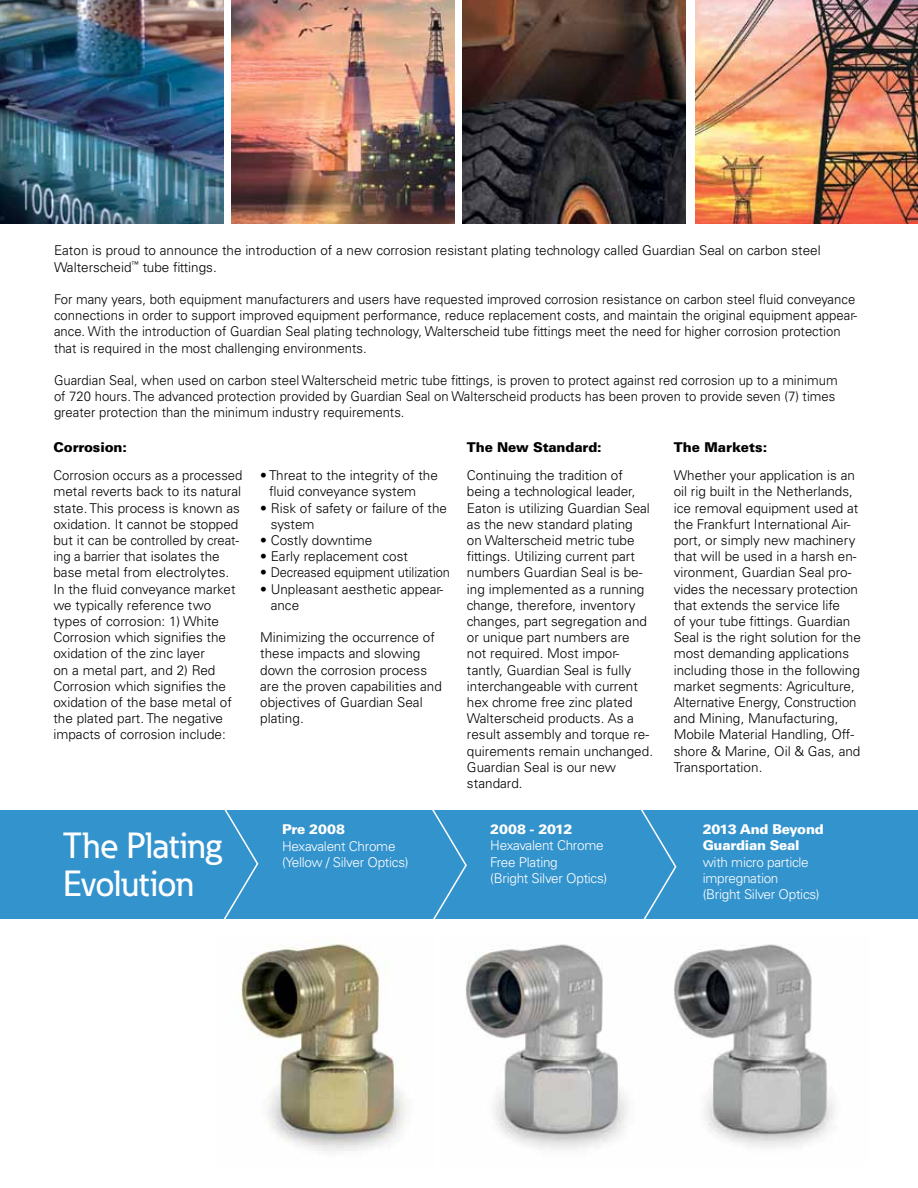
<style>
.page{position:relative;width:918px;height:1188px;background:#fff}
.page>*{position:absolute;margin:0;border:0;box-sizing:border-box;transform-origin:0 0}
.t1{font:500 36px "Eaton";letter-spacing:-.01em;color:#fff}
.t2{font:300 13.5px/16.2px "Univers LT Std";color:#000}
.t3{font:300 13.5px/16.2px "Univers LT Std";letter-spacing:-.02em;color:#fff}
.t4{font:900 13.5px/16.2px "Univers LT Std";letter-spacing:-.02em;color:#fff}
.t5{font:900 13.5px "Univers LT Std";letter-spacing:-.01em;color:#000}
</style>
<div class="page">
<img style="left:695px;top:0;width:223px;height:223px">
<img style="left:231px;top:0;width:223px;height:223px">
<img style="left:462px;top:0;width:223px;height:223px">
<img style="left:0;top:0;width:223px;height:223px">
<img style="left:465px;top:944px;width:164px;height:206px">
<img style="left:674px;top:944px;width:161px;height:203px">
<img style="left:241px;top:943px;width:164px;height:208px">
<div style="left:0;top:810px;width:918px;height:109px;background:#3393cd"></div>
<svg style="left:223px;top:810px;width:36px;height:109px"></svg>
<svg style="left:432px;top:810px;width:35px;height:109px"></svg>
<svg style="left:641px;top:810px;width:36px;height:109px"></svg>
<p class="t2" style="left:54px;top:242px;width:768px">Eaton is proud to announce the introduction of a new corrosion resistant plating technology called Guardian Seal on carbon steel<br>Walterscheid<sup>™</sup> tube fittings.</p>
<p class="t2" style="left:54px;top:291px;width:805px">For many years, both equipment manufacturers and users have requested improved corrosion resistance on carbon steel fluid conveyance connections in order to support improved equipment performance, reduce replacement costs, and maintain the original equipment appear&shy;ance. With the introduction of Guardian Seal plating technology, Walterscheid tube fittings meet the need for higher corrosion protection that is required in the most challenging environments.</p>
<p class="t2" style="left:54px;top:372px;width:785px">Guardian Seal, when used on carbon steel Walterscheid metric tube fittings, is proven to protect against red corrosion up to a minimum of 720 hours. The advanced protection provided by Guardian Seal on Walterscheid products has been proven to provide seven (7) times greater protection than the minimum industry requirements.</p>
<p class="t5" style="left:53px;top:439px;width:75px">Corrosion:</p>
<p class="t2" style="left:53px;top:467px;width:191px">Corrosion occurs as a processed metal reverts back to its natural state. This process is known as oxidation. It cannot be stopped but it can be controlled by creat&shy;ing a barrier that isolates the base metal from electrolytes.<br>In the fluid conveyance market we typically reference two types of corrosion: 1) White<br>Corrosion which signifies the oxidation of the zinc layer<br>on a metal part, and 2) Red<br>Corrosion which signifies the oxidation of the base metal of the plated part. The negative impacts of corrosion include:</p>
<p class="t2" style="left:269px;top:467px;width:170px;text-indent:-9px">• Threat to the integrity of the fluid conveyance system</p>
<p class="t2" style="left:271px;top:500px;width:178px;text-indent:-11px">• Risk of safety or failure of the system</p>
<p class="t2" style="left:260px;top:532px;width:114px">• Costly downtime</p>
<p class="t2" style="left:260px;top:548px;width:149px">• Early replacement cost</p>
<p class="t2" style="left:260px;top:565px;width:191px">• Decreased equipment utilization</p>
<p class="t2" style="left:271px;top:581px;width:174px;text-indent:-11px">• Unpleasant aesthetic appear&shy;ance</p>
<p class="t2" style="left:260px;top:629px;width:183px">Minimizing the occurrence of these impacts and slowing down the corrosion process are the proven capabilities and objectives of Guardian Seal plating.</p>
<h1 class="t1" style="left:63px;top:823px;width:160px">The Plating</h1>
<h1 class="t1" style="left:63px;top:861px;width:132px">Evolution</h1>
<p class="t4" style="left:282px;top:821px;width:64px">Pre 2008</p>
<p class="t3" style="left:282px;top:838px;width:115px">Hexavalent Chrome</p>
<p class="t3" style="left:282px;top:854px;width:128px">(Yellow / Silver Optics)</p>
<p class="t5" style="left:467px;top:439px;width:136px">The New Standard:</p>
<p class="t2" style="left:467px;top:467px;width:188px">Continuing the tradition of being a technological leader,<br>Eaton is utilizing Guardian Seal as the new standard plating<br>on Walterscheid metric tube fittings. Utilizing current part numbers Guardian Seal is be&shy;ing implemented as a running change, therefore, inventory changes, part segregation and or unique part numbers are<br>not required. Most impor&shy;tantly, Guardian Seal is fully interchangeable with current hex chrome free zinc plated<br>Walterscheid products. As a result assembly and torque re&shy;quirements remain unchanged.<br>Guardian Seal is our new standard.</p>
<p class="t4" style="left:490px;top:821px;width:84px">2008 - 2012</p>
<p class="t3" style="left:490px;top:838px;width:119px">Hexavalent Chrome<br>Free Plating<br>(Bright Silver Optics)</p>
<p class="t5" style="left:674px;top:439px;width:95px">The Markets:</p>
<p class="t2" style="left:674px;top:467px;width:189px">Whether your application is an oil rig built in the Netherlands, ice removal equipment used at the Frankfurt International Air&shy;port, or simply new machinery that will be used in a harsh en&shy;vironment, Guardian Seal pro&shy;vides the necessary protection that extends the service life<br>of your tube fittings. Guardian<br>Seal is the right solution for the most demanding applications including those in the following market segments: Agriculture,<br>Alternative Energy, Construction and Mining, Manufacturing,<br>Mobile Material Handling, Off&shy;shore &amp; Marine, Oil &amp; Gas, and<br>Transportation.</p>
<p class="t4" style="left:703px;top:821px;width:123px">2013 And Beyond<br>Guardian Seal</p>
<p class="t3" style="left:703px;top:854px;width:119px">with micro particle impregnation (Bright Silver Optics)</p>
</div>
